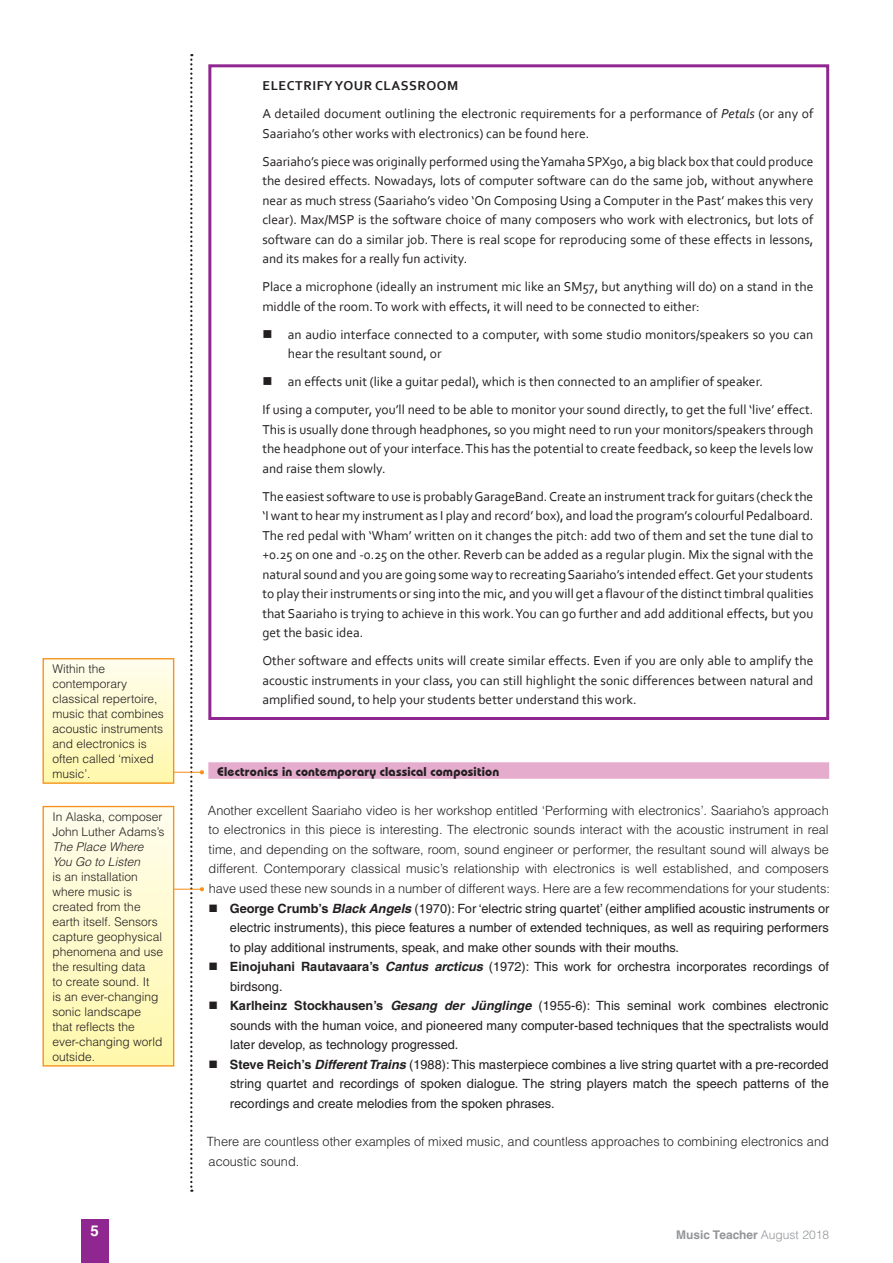
<style>
.page{position:relative;width:893px;height:1263px;background:#fff}
.page>*{position:absolute;margin:0;border:0;box-sizing:border-box;transform-origin:0 0}
.t1{font:700 15px "Helvetica";color:#fff}
.text_box_body{font:13.5px/19.5px "Corbel";color:#231f20;text-align:justify}
.text_box_head{font:700 13.5px "Corbel";letter-spacing:.04em;color:#231f20}
.t2{font:12.75px/19.5px "Helvetica";color:#231f20;text-align:justify}
.Body_Text{font:300 12.75px/19.5px "Helvetica";color:#231f20;text-align:justify}
.B_Heading{font:700 12.75px "Bauhaus IT Cby BT";letter-spacing:.015em;color:#231f20}
.explaining_box_body{font:300 12px/15px "Helvetica";color:#231f20}
.t3{font:700 12px "Helvetica";color:#939598}
.s1{font-style:italic}
.s2{font-weight:700}
.s3{font-weight:700;font-style:italic}
.s4{font-weight:300}
</style>
<div class="page">
<svg style="left:190px;top:54px;width:2px;height:1138px"></svg>
<div style="left:81px;top:1219px;width:27px;height:44px;background:#90268f"></div>
<div style="left:208px;top:762px;width:621px;height:17px;background:#e5acce"></div>
<div style="left:208px;top:64px;width:621px;height:656px;border:3px solid #90268f"></div>
<hr style="left:163px;top:772px;width:39px;height:1px;background:#f6911e">
<svg style="left:200px;top:770px;width:4px;height:5px"></svg>
<div style="left:43px;top:659px;width:131px;height:124px;background:linear-gradient(to bottom,#fffdee,#fff8ab)"></div>
<div style="left:43px;top:658px;width:131px;height:126px;border:1px solid #f6911e"></div>
<hr style="left:163px;top:889px;width:39px;height:1px;background:#f6911e">
<svg style="left:200px;top:887px;width:4px;height:4px"></svg>
<div style="left:43px;top:806px;width:131px;height:260px;background:linear-gradient(to bottom,#fffdee,#fff8ab)"></div>
<div style="left:43px;top:806px;width:131px;height:260px;border:1px solid #f6911e"></div>
<p class="explaining_box_body" style="left:52px;top:661px;width:113px">Within the contemporary classical repertoire, music that combines acoustic instruments and electronics is often called ‘mixed music’.</p>
<p class="explaining_box_body" style="left:52px;top:809px;width:114px">In Alaska, composer<br>John Luther Adams’s<br><span class="s1">The Place Where<br>You Go to Listen<br></span>is an installation where music is created from the earth itself. Sensors capture geophysical phenomena and use the resulting data<br>to create sound. It<br>is an ever-changing sonic landscape<br>that reflects the ever-changing world outside.</p>
<p class="text_box_head" style="left:263px;top:77px;width:197px">ELECTRIFY YOUR CLASSROOM</p>
<p class="text_box_body" style="left:262px;top:104px;width:553px">A detailed document outlining the electronic requirements for a performance of <span class="s1">Petals</span> (or any of<br>Saariaho’s other works with electronics) can be found here.</p>
<p class="text_box_body" style="left:262px;top:151px;width:553px">Saariaho’s piece was originally performed using the Yamaha SPX90, a big black box that could produce the desired effects. Nowadays, lots of computer software can do the same job, without anywhere near as much stress (Saariaho’s video ‘On Composing Using a Computer in the Past’ makes this very clear). Max/MSP is the software choice of many composers who work with electronics, but lots of software can do a similar job. There is real scope for reproducing some of these effects in lessons, and its makes for a really fun activity.</p>
<p class="text_box_body" style="left:262px;top:277px;width:552px">Place a microphone (ideally an instrument mic like an SM57, but anything will do) on a stand in the middle of the room. To work with effects, it will need to be connected to either:</p>
<p class="text_box_body" style="left:288px;top:324px;width:527px">an audio interface connected to a computer, with some studio monitors/speakers so you can hear the resultant sound, or</p>
<p class="text_box_body" style="left:288px;top:372px;width:477px">an effects unit (like a guitar pedal), which is then connected to an amplifier of speaker.</p>
<p class="text_box_body" style="left:262px;top:400px;width:553px">If using a computer, you’ll need to be able to monitor your sound directly, to get the full ‘live’ effect.<br>This is usually done through headphones, so you might need to run your monitors/speakers through the headphone out of your interface. This has the potential to create feedback, so keep the levels low and raise them slowly.</p>
<p class="text_box_body" style="left:262px;top:486px;width:553px">The easiest software to use is probably GarageBand. Create an instrument track for guitars (check the ‘I want to hear my instrument as I play and record’ box), and load the program’s colourful Pedalboard.<br>The red pedal with ‘Wham’ written on it changes the pitch: add two of them and set the tune dial to +0.25 on one and -0.25 on the other. Reverb can be added as a regular plugin. Mix the signal with the natural sound and you are going some way to recreating Saariaho’s intended effect. Get your students to play their instruments or sing into the mic, and you will get a flavour of the distinct timbral qualities that Saariaho is trying to achieve in this work. You can go further and add additional effects, but you get the basic idea.</p>
<p class="text_box_body" style="left:262px;top:651px;width:553px">Other software and effects units will create similar effects. Even if you are only able to amplify the acoustic instruments in your class, you can still highlight the sonic differences between natural and amplified sound, to help your students better understand this work.</p>
<p class="B_Heading" style="left:217px;top:763px;width:284px">Electronics in contemporary classical composition</p>
<p class="Body_Text" style="left:208px;top:800px;width:623px">Another excellent Saariaho video is her workshop entitled ‘Performing with electronics’. Saariaho’s approach to electronics in this piece is interesting. The electronic sounds interact with the acoustic instrument in real time, and depending on the software, room, sound engineer or performer, the resultant sound will always be different. Contemporary classical music’s relationship with electronics is well established, and composers have used these new sounds in a number of different ways. Here are a few recommendations for your students:</p>
<p class="t2" style="left:230px;top:898px;width:601px"><span class="s2">George Crumb’s</span> <span class="s3">Black Angels</span> (1970): For ‘electric string quartet’ (either amplified acoustic instruments or electric instruments), this piece features a number of extended techniques, as well as requiring performers to play additional instruments, speak, and make other sounds with their mouths.</p>
<p class="t2" style="left:230px;top:957px;width:601px"><span class="s2">Einojuhani Rautavaara’s</span> <span class="s3">Cantus arcticus</span> (1972): This work for orchestra incorporates recordings of birdsong.</p>
<p class="t2" style="left:230px;top:996px;width:600px"><span class="s2">Karlheinz Stockhausen’s</span> <span class="s3">Gesang der Jünglinge</span> (1955-6): This seminal work combines electronic sounds with the human voice, and pioneered many computer-based techniques that the spectralists would later develop, as technology progressed.</p>
<p class="t2" style="left:230px;top:1054px;width:600px"><span class="s2">Steve Reich’s</span> <span class="s3">Different Trains</span> (1988): This masterpiece combines a live string quartet with a pre-recorded string quartet and recordings of spoken dialogue. The string players match the speech patterns of the recordings and create melodies from the spoken phrases.</p>
<p class="Body_Text" style="left:207px;top:1131px;width:623px">There are countless other examples of mixed music, and countless approaches to combining electronics and acoustic sound.</p>
<p class="t1" style="left:91px;top:1222px;width:10px">5</p>
<p class="t3" style="left:676px;top:1227px;width:154px">Music Teacher <span class="s4">August 2018</span></p>
</div>
